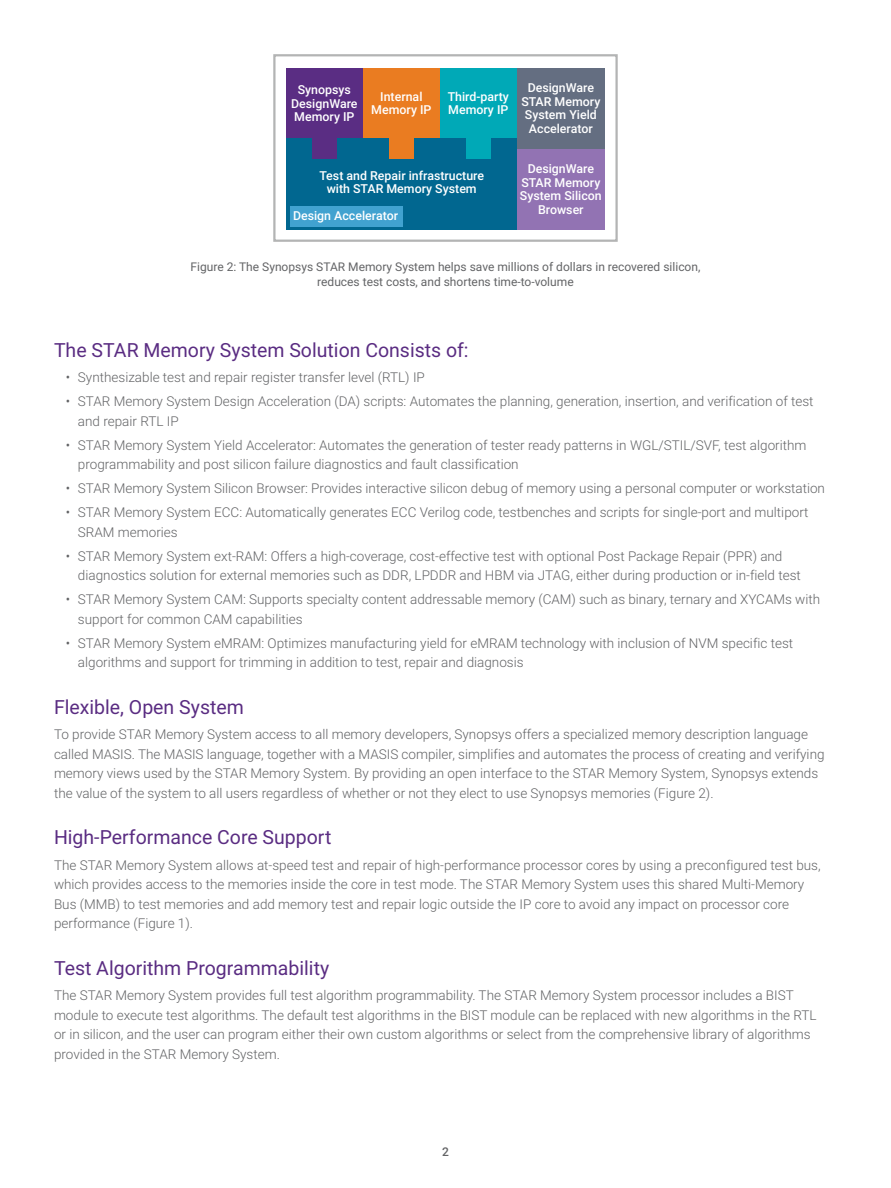
<style>
.page{position:relative;width:891px;height:1188px;background:#fff}
.page>*{position:absolute;margin:0;border:0;box-sizing:border-box;transform-origin:0 0}
.HEADING_1{font:19.5px "Roboto";color:#5a2c82}
.BODY_COPY{font:300 13.5px/19.5px "Roboto";color:#636466}
.t1{font:500 12.3px/13.5px "Roboto";color:#fff;text-align:center}
.FIGURE_CAPTION{font:12px/15px "Roboto";color:#636466;text-align:center}
.t2{font:500 12px "Roboto";color:#636466}
</style>
<div class="page">
<div style="left:286px;top:134px;width:231px;height:96px;background:#016790"></div>
<div style="left:290px;top:206px;width:112px;height:20px;background:#41a2d0"></div>
<div style="left:273px;top:54px;width:345px;height:188px;border:2px solid #b3b4b4"></div>
<div style="left:286px;top:68px;width:77px;height:69px;background:#5a2d83"></div>
<div style="left:313px;top:126px;width:24px;height:33px;background:#5a2d83"></div>
<div style="left:390px;top:126px;width:24px;height:33px;background:#ea7c21"></div>
<div style="left:467px;top:126px;width:24px;height:33px;background:#00a9b7"></div>
<div style="left:363px;top:68px;width:77px;height:69px;background:#ea7c21"></div>
<div style="left:440px;top:68px;width:77px;height:69px;background:#00a9b7"></div>
<div style="left:517px;top:68px;width:88px;height:81px;background:#646e81"></div>
<div style="left:517px;top:149px;width:88px;height:81px;background:#9273b3"></div>
<p class="t1" style="left:371px;top:89px;width:62px">Internal<br>Memory IP</p>
<p class="t1" style="left:448px;top:89px;width:63px;text-align:left">Third-party<br>Memory IP</p>
<p class="t1" style="left:521px;top:81px;width:81px">DesignWare<br>STAR Memory<br>System Yield<br>Accelerator</p>
<p class="t1" style="left:520px;top:162px;width:83px">DesignWare<br>STAR Memory<br>System Silicon<br>Browser</p>
<p class="t1" style="left:291px;top:82px;width:68px">Synopsys<br>DesignWare<br>Memory IP</p>
<p class="t1" style="left:319px;top:168px;width:166px">Test and Repair infrastructure with STAR Memory System</p>
<p class="t1" style="left:293px;top:209px;width:107px">Design Accelerator</p>
<p class="FIGURE_CAPTION" style="left:191px;top:259px;width:511px">Figure 2: The Synopsys STAR Memory System helps save millions of dollars in recovered silicon, reduces test costs, and shortens time-to-volume</p>
<p class="HEADING_1" style="left:54px;top:336px;width:416px">The STAR Memory System Solution Consists of:</p>
<p class="BODY_COPY" style="left:66px;top:367px;width:360px">• Synthesizable test and repair register transfer level (RTL) IP</p>
<p class="BODY_COPY" style="left:78px;top:391px;width:737px;text-indent:-12px">• STAR Memory System Design Acceleration (DA) scripts: Automates the planning, generation, insertion, and verification of test and repair RTL IP</p>
<p class="BODY_COPY" style="left:78px;top:435px;width:730px;text-indent:-12px">• STAR Memory System Yield Accelerator: Automates the generation of tester ready patterns in WGL/STIL/SVF, test algorithm programmability and post silicon failure diagnostics and fault classification</p>
<p class="BODY_COPY" style="left:66px;top:478px;width:761px">• STAR Memory System Silicon Browser: Provides interactive silicon debug of memory using a personal computer or workstation</p>
<p class="BODY_COPY" style="left:78px;top:502px;width:732px;text-indent:-12px">• STAR Memory System ECC: Automatically generates ECC Verilog code, testbenches and scripts for single-port and multiport<br>SRAM memories</p>
<p class="BODY_COPY" style="left:78px;top:546px;width:724px;text-indent:-12px">• STAR Memory System ext-RAM: Offers a high-coverage, cost-effective test with optional Post Package Repair (PPR) and diagnostics solution for external memories such as DDR, LPDDR and HBM via JTAG, either during production or in-field test</p>
<p class="BODY_COPY" style="left:78px;top:589px;width:744px;text-indent:-12px">• STAR Memory System CAM: Supports specialty content addressable memory (CAM) such as binary, ternary and XYCAMs with support for common CAM capabilities</p>
<p class="BODY_COPY" style="left:78px;top:633px;width:717px;text-indent:-12px">• STAR Memory System eMRAM: Optimizes manufacturing yield for eMRAM technology with inclusion of NVM specific test algorithms and support for trimming in addition to test, repair and diagnosis</p>
<p class="HEADING_1" style="left:54px;top:693px;width:191px">Flexible, Open System</p>
<p class="BODY_COPY" style="left:54px;top:724px;width:772px">To provide STAR Memory System access to all memory developers, Synopsys offers a specialized memory description language called MASIS. The MASIS language, together with a MASIS compiler, simplifies and automates the process of creating and verifying memory views used by the STAR Memory System. By providing an open interface to the STAR Memory System, Synopsys extends the value of the system to all users regardless of whether or not they elect to use Synopsys memories (Figure 2).</p>
<p class="HEADING_1" style="left:54px;top:823px;width:279px">High-Performance Core Support</p>
<p class="BODY_COPY" style="left:54px;top:855px;width:768px">The STAR Memory System allows at-speed test and repair of high-performance processor cores by using a preconfigured test bus, which provides access to the memories inside the core in test mode. The STAR Memory System uses this shared Multi-Memory Bus (MMB) to test memories and add memory test and repair logic outside the IP core to avoid any impact on processor core performance (Figure 1).</p>
<p class="HEADING_1" style="left:54px;top:954px;width:277px">Test Algorithm Programmability</p>
<p class="BODY_COPY" style="left:54px;top:985px;width:764px">The STAR Memory System provides full test algorithm programmability. The STAR Memory System processor includes a BIST module to execute test algorithms. The default test algorithms in the BIST module can be replaced with new algorithms in the RTL or in silicon, and the user can program either their own custom algorithms or select from the comprehensive library of algorithms provided in the STAR Memory System.</p>
<p class="t2" style="left:442px;top:1144px;width:8px">2</p>
</div>
